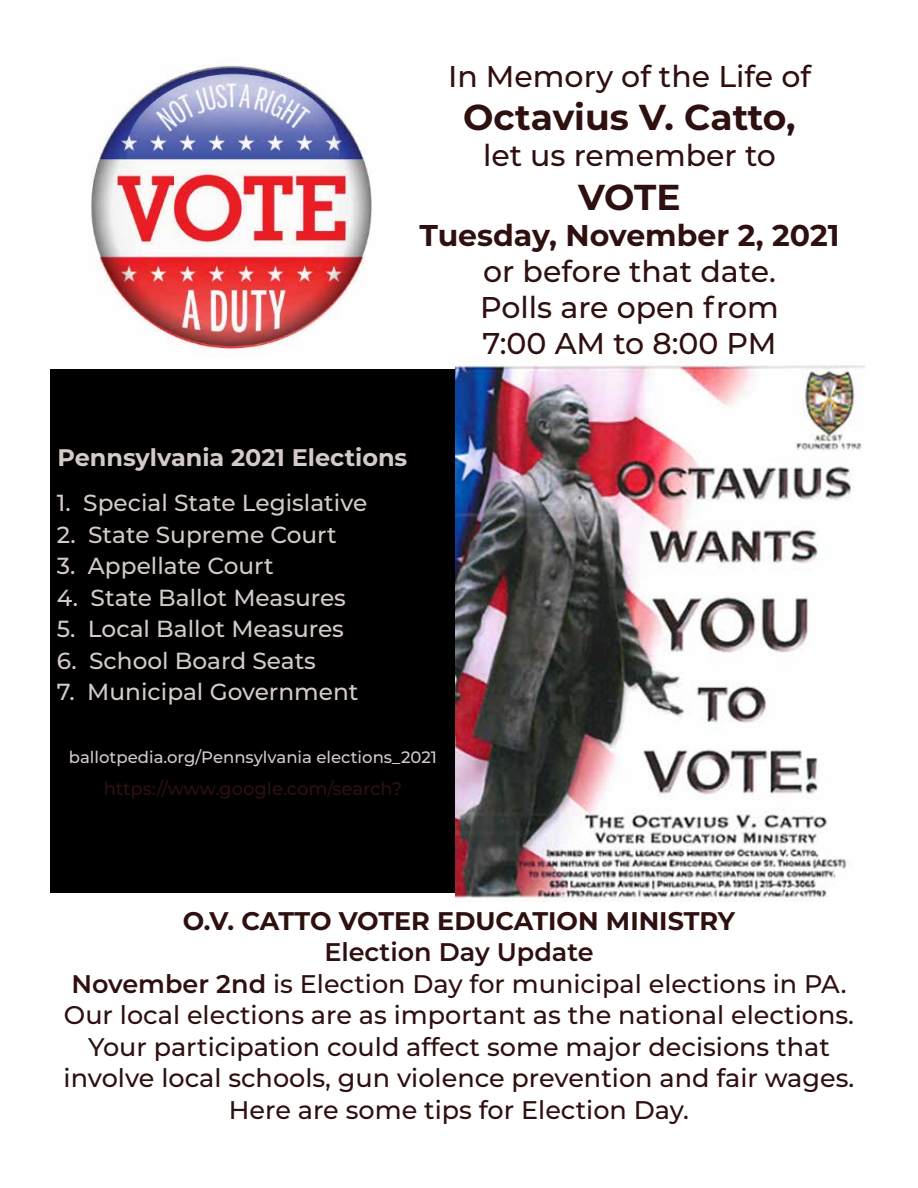
<style>
.page{position:relative;width:918px;height:1188px;background:#fff}
.page>*{position:absolute;margin:0;border:0;box-sizing:border-box;transform-origin:0 0}
.t1{font:700 36px "Montserrat";color:#2f1010}
.t2{font:500 30px/36px "Montserrat";color:#2f1010;text-align:justify}
.t3{font:700 30px "Montserrat";color:#2f1010}
.t4{font:500 25.5px/31.5px "Montserrat";color:#2f1010;text-align:center}
.t5{font:700 25.5px "Montserrat";color:#2f1010}
.t6{font:700 24px "Montserrat";color:#d4cbc9}
.t7{font:500 23.25px "Montserrat";color:#d4cbc9}
.t8{font:500 18px "Montserrat";color:#2f1010}
.t9{font:500 16.5px "Montserrat";color:#d4cbc9}
.s1{font-weight:600}
</style>
<div class="page">
<img style="left:91px;top:65px;width:281px;height:289px">
<img style="left:456px;top:358px;width:410px;height:544px">
<div style="left:51px;top:369px;width:404px;height:524px;background:#000"></div>
<p class="t2" style="left:448px;top:57px;width:364px">In Memory of the Life of</p>
<h1 class="t1" style="left:463px;top:92px;width:334px">Octavius V. Catto,</h1>
<p class="t2" style="left:483px;top:137px;width:294px">let us remember to</p>
<h1 class="t1" style="left:578px;top:171px;width:104px">VOTE</h1>
<p class="t3" style="left:420px;top:213px;width:421px">Tuesday, November 2, 2021</p>
<p class="t2" style="left:480px;top:252px;width:300px">or before that date.<br>Polls are open from 7:00 AM to 8:00 PM</p>
<p class="t6" style="left:57px;top:440px;width:352px">Pennsylvania 2021 Elections</p>
<p class="t7" style="left:57px;top:487px;width:312px">1. Special State Legislative</p>
<p class="t7" style="left:57px;top:518px;width:281px">2. State Supreme Court</p>
<p class="t7" style="left:57px;top:550px;width:218px">3. Appellate Court</p>
<p class="t7" style="left:57px;top:581px;width:291px">4. State Ballot Measures</p>
<p class="t7" style="left:57px;top:613px;width:289px">5. Local Ballot Measures</p>
<p class="t7" style="left:57px;top:644px;width:261px">6. School Board Seats</p>
<p class="t7" style="left:57px;top:676px;width:303px">7. Municipal Government</p>
<p class="t9" style="left:69px;top:746px;width:370px">ballotpedia.org/Pennsylvania elections_2021</p>
<p class="t8" style="left:104px;top:776px;width:300px">https://www.google.com/search?</p>
<p class="t5" style="left:183px;top:902px;width:554px">O.V. CATTO VOTER EDUCATION MINISTRY</p>
<p class="t4" style="left:64px;top:935px;width:792px"><span class="s1">Election Day Update<br>November 2nd</span> is Election Day for municipal elections in PA.<br>Our local elections are as important as the national elections.<br>Your participation could affect some major decisions that involve local schools, gun violence prevention and fair wages.<br>Here are some tips for Election Day.</p>
</div>
